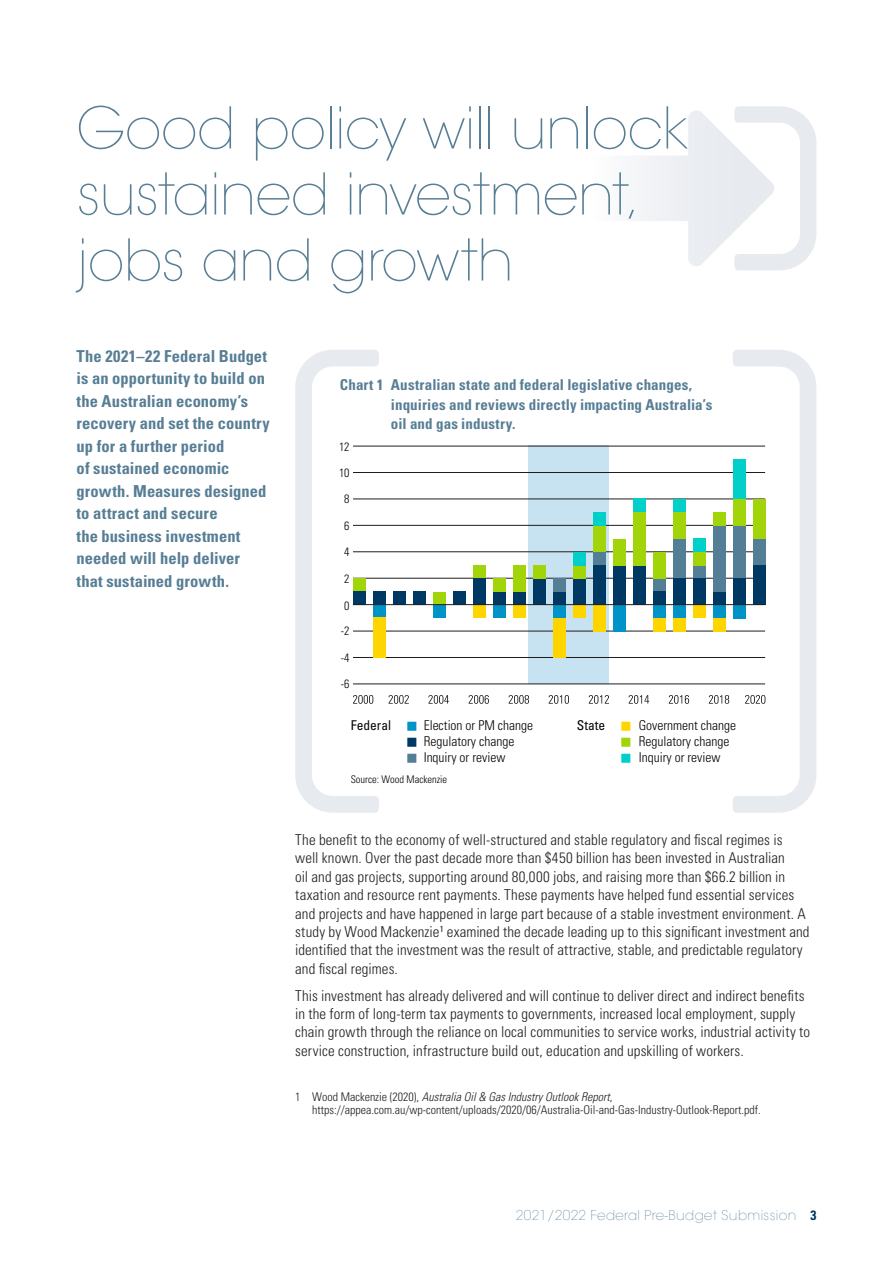
<style>
.page{position:relative;width:893px;height:1263px;background:#fff}
.page>*{position:absolute;margin:0;border:0;box-sizing:border-box;transform-origin:0 0}
.Head_1{font:200 57px/66px "ITC Avant Garde Std";letter-spacing:-.015em;color:#577e95}
.Intro_2_dark{font:700 condensed 16.5px/22.5px "Univers LT Std";letter-spacing:.005em;color:#577e95}
.Body{font:300 condensed 15px/18.3px "Univers LT Std";letter-spacing:.01em;color:#231f20}
.t1{font:700 condensed 15px/19.5px "Univers LT Std";letter-spacing:.01em;color:#577e95}
.t2{font:300 condensed 13.5px/16.2px "Univers LT Std";color:#040503}
.t3{font:200 13.5px "ITC Avant Garde Std";letter-spacing:.03em;color:#577e95}
.t4{font:condensed 13.5px "Univers LT Std";color:#040503}
.Footnote{font:300 condensed 12px/13.5px "Univers LT Std";color:#231f20}
.t5{font:300 condensed 12px/26px "Univers LT Std";color:#040503}
.t6{font:300 condensed 10.5px "Univers LT Std";color:#040503}
.s1{font-style:italic}
.s2{font-family:"Univers LT Std";font-weight:700;font-stretch:condensed;color:#003864}
</style>
<div class="page">
<svg style="left:635px;top:106px;width:181px;height:164px"></svg>
<div style="left:529px;top:446px;width:80px;height:238px;background:#c7e2f1"></div>
<hr style="left:353px;top:578px;width:412px;height:1px;background:#211d1e">
<hr style="left:353px;top:551px;width:412px;height:1px;background:#211d1e">
<hr style="left:353px;top:525px;width:412px;height:1px;background:#211d1e">
<hr style="left:353px;top:499px;width:412px;height:1px;background:#211d1e">
<hr style="left:353px;top:472px;width:412px;height:1px;background:#211d1e">
<hr style="left:353px;top:446px;width:412px;height:1px;background:#211d1e">
<hr style="left:353px;top:684px;width:412px;height:1px;background:#211d1e">
<hr style="left:353px;top:657px;width:412px;height:1px;background:#211d1e">
<hr style="left:353px;top:631px;width:412px;height:1px;background:#211d1e">
<svg style="left:295px;top:350px;width:84px;height:463px"></svg>
<svg style="left:389px;top:695px;width:20px;height:9px"></svg>
<svg style="left:428px;top:695px;width:21px;height:9px"></svg>
<svg style="left:469px;top:695px;width:20px;height:9px"></svg>
<svg style="left:509px;top:695px;width:20px;height:9px"></svg>
<svg style="left:549px;top:695px;width:20px;height:9px"></svg>
<svg style="left:589px;top:695px;width:20px;height:9px"></svg>
<svg style="left:629px;top:695px;width:20px;height:9px"></svg>
<svg style="left:669px;top:695px;width:20px;height:9px"></svg>
<svg style="left:709px;top:350px;width:107px;height:463px"></svg>
<div style="left:353px;top:578px;width:12px;height:14px;background:#a2d40a"></div>
<div style="left:353px;top:591px;width:12px;height:14px;background:#003864"></div>
<div style="left:373px;top:592px;width:12px;height:13px;background:#003864"></div>
<div style="left:373px;top:604px;width:12px;height:13px;background:#0093c8"></div>
<div style="left:373px;top:617px;width:12px;height:41px;background:#ffd500"></div>
<div style="left:393px;top:592px;width:12px;height:13px;background:#003864"></div>
<div style="left:413px;top:592px;width:12px;height:13px;background:#003864"></div>
<div style="left:453px;top:592px;width:12px;height:13px;background:#003864"></div>
<div style="left:553px;top:618px;width:12px;height:40px;background:#ffd500"></div>
<div style="left:553px;top:604px;width:12px;height:14px;background:#0093c8"></div>
<div style="left:553px;top:592px;width:12px;height:13px;background:#003864"></div>
<div style="left:553px;top:578px;width:12px;height:14px;background:#547e96"></div>
<div style="left:433px;top:604px;width:12px;height:14px;background:#0093c8"></div>
<div style="left:433px;top:592px;width:12px;height:13px;background:#a2d40a"></div>
<div style="left:473px;top:605px;width:12px;height:13px;background:#ffd500"></div>
<div style="left:473px;top:578px;width:12px;height:27px;background:#003864"></div>
<div style="left:473px;top:565px;width:12px;height:13px;background:#a2d40a"></div>
<div style="left:493px;top:604px;width:12px;height:14px;background:#0093c8"></div>
<div style="left:493px;top:592px;width:12px;height:13px;background:#003864"></div>
<div style="left:493px;top:578px;width:12px;height:14px;background:#a2d40a"></div>
<div style="left:513px;top:605px;width:12px;height:13px;background:#ffd500"></div>
<div style="left:513px;top:592px;width:12px;height:13px;background:#003864"></div>
<div style="left:513px;top:565px;width:12px;height:27px;background:#a2d40a"></div>
<div style="left:533px;top:578px;width:12px;height:27px;background:#003864"></div>
<div style="left:533px;top:565px;width:12px;height:13px;background:#a2d40a"></div>
<div style="left:573px;top:605px;width:12px;height:13px;background:#ffd500"></div>
<div style="left:573px;top:578px;width:12px;height:27px;background:#003864"></div>
<div style="left:573px;top:565px;width:12px;height:13px;background:#a2d40a"></div>
<div style="left:573px;top:552px;width:12px;height:13px;background:#00cfca"></div>
<div style="left:593px;top:605px;width:12px;height:27px;background:#ffd500"></div>
<div style="left:593px;top:552px;width:12px;height:14px;background:#547e96"></div>
<div style="left:593px;top:566px;width:12px;height:39px;background:#003864"></div>
<div style="left:593px;top:512px;width:12px;height:14px;background:#00cfca"></div>
<div style="left:593px;top:526px;width:12px;height:26px;background:#a2d40a"></div>
<div style="left:613px;top:604px;width:12px;height:28px;background:#0093c8"></div>
<div style="left:613px;top:565px;width:12px;height:40px;background:#003864"></div>
<div style="left:613px;top:539px;width:12px;height:26px;background:#a2d40a"></div>
<div style="left:633px;top:565px;width:12px;height:40px;background:#003864"></div>
<div style="left:633px;top:499px;width:12px;height:13px;background:#00cfca"></div>
<div style="left:633px;top:512px;width:12px;height:53px;background:#a2d40a"></div>
<div style="left:653px;top:618px;width:12px;height:14px;background:#ffd500"></div>
<div style="left:653px;top:604px;width:12px;height:14px;background:#0093c8"></div>
<div style="left:653px;top:578px;width:12px;height:14px;background:#547e96"></div>
<div style="left:653px;top:592px;width:12px;height:13px;background:#003864"></div>
<div style="left:653px;top:552px;width:12px;height:26px;background:#a2d40a"></div>
<div style="left:673px;top:618px;width:12px;height:13px;background:#ffd500"></div>
<div style="left:673px;top:604px;width:12px;height:14px;background:#0093c8"></div>
<div style="left:673px;top:539px;width:12px;height:39px;background:#547e96"></div>
<div style="left:673px;top:578px;width:12px;height:27px;background:#003864"></div>
<div style="left:673px;top:499px;width:12px;height:13px;background:#00cfca"></div>
<div style="left:673px;top:512px;width:12px;height:27px;background:#a2d40a"></div>
<div style="left:693px;top:604px;width:12px;height:14px;background:#ffd500"></div>
<div style="left:693px;top:565px;width:12px;height:14px;background:#547e96"></div>
<div style="left:693px;top:579px;width:12px;height:26px;background:#003864"></div>
<div style="left:693px;top:539px;width:12px;height:13px;background:#00cfca"></div>
<div style="left:693px;top:552px;width:12px;height:13px;background:#a2d40a"></div>
<div style="left:713px;top:618px;width:12px;height:13px;background:#ffd500"></div>
<div style="left:713px;top:604px;width:12px;height:14px;background:#0093c8"></div>
<div style="left:713px;top:526px;width:12px;height:66px;background:#547e96"></div>
<div style="left:713px;top:592px;width:12px;height:13px;background:#003864"></div>
<div style="left:713px;top:512px;width:12px;height:14px;background:#a2d40a"></div>
<div style="left:733px;top:604px;width:12px;height:14px;background:#0093c8"></div>
<div style="left:733px;top:526px;width:12px;height:53px;background:#547e96"></div>
<div style="left:733px;top:579px;width:12px;height:26px;background:#003864"></div>
<div style="left:733px;top:459px;width:12px;height:40px;background:#00cfca"></div>
<div style="left:733px;top:499px;width:12px;height:27px;background:#a2d40a"></div>
<div style="left:753px;top:539px;width:12px;height:27px;background:#547e96"></div>
<div style="left:753px;top:566px;width:12px;height:39px;background:#003864"></div>
<div style="left:753px;top:499px;width:12px;height:40px;background:#a2d40a"></div>
<hr style="left:353px;top:604px;width:412px;height:1px;background:#211d1e">
<p class="Head_1" style="left:77px;top:96px;width:614px">Good policy will unlock sustained investment, jobs and growth</p>
<p class="Intro_2_dark" style="left:77px;top:344px;width:195px">The 2021–22 Federal Budget is an opportunity to build on the Australian economy’s recovery and set the country up for a further period<br>of sustained economic growth. Measures designed to attract and secure<br>the business investment needed will help deliver that sustained growth.</p>
<p class="t1" style="left:391px;top:375px;width:323px;text-indent:-51px">Chart 1 Australian state and federal legislative changes, inquiries and reviews directly impacting Australia’s oil and gas industry.</p>
<p class="t5" style="left:339px;top:434px;width:12px;text-align:center">12<br>10<br>8</p>
<p class="t5" style="left:344px;top:513px;width:7px">6<br>4</p>
<p class="t5" style="left:344px;top:566px;width:7px">2</p>
<p class="t5" style="left:341px;top:593px;width:10px;line-height:24.8px">0 -2</p>
<p class="t5" style="left:341px;top:644px;width:10px">-4</p>
<p class="t5" style="left:341px;top:671px;width:10px">-6</p>
<p class="t4" style="left:351px;top:716px;width:42px">Federal</p>
<p class="t2" style="left:424px;top:717px;width:111px">Election or PM change<br>Regulatory change<br>Inquiry or review</p>
<p class="t4" style="left:577px;top:716px;width:30px">State</p>
<p class="t2" style="left:639px;top:717px;width:99px">Government change<br>Regulatory change<br>Inquiry or review</p>
<p class="t6" style="left:351px;top:773px;width:98px">Source: Wood Mackenzie</p>
<p class="Body" style="left:295px;top:831px;width:516px">The benefit to the economy of well-structured and stable regulatory and fiscal regimes is<br>well known. Over the past decade more than $450 billion has been invested in Australian<br>oil and gas projects, supporting around 80,000 jobs, and raising more than $66.2 billion in taxation and resource rent payments. These payments have helped fund essential services and projects and have happened in large part because of a stable investment environment. A study by Wood Mackenzie<sup>1</sup> examined the decade leading up to this significant investment and identified that the investment was the result of attractive, stable, and predictable regulatory and fiscal regimes.</p>
<p class="Body" style="left:295px;top:986px;width:516px">This investment has already delivered and will continue to deliver direct and indirect benefits in the form of long-term tax payments to governments, increased local employment, supply chain growth through the reliance on local communities to service works, industrial activity to service construction, infrastructure build out, education and upskilling of workers.</p>
<p class="Footnote" style="left:312px;top:1090px;width:450px;text-indent:-17px">1 Wood Mackenzie (2020), <span class="s1">Australia Oil &amp; Gas Industry Outlook Report</span>, https://appea.com.au/wp-content/uploads/2020/06/Australia-Oil-and-Gas-Industry-Outlook-Report.pdf.</p>
<p class="t3" style="left:516px;top:1208px;width:302px">2021/2022 Federal Pre-Budget Submission <span class="s2">3</span></p>
</div>
